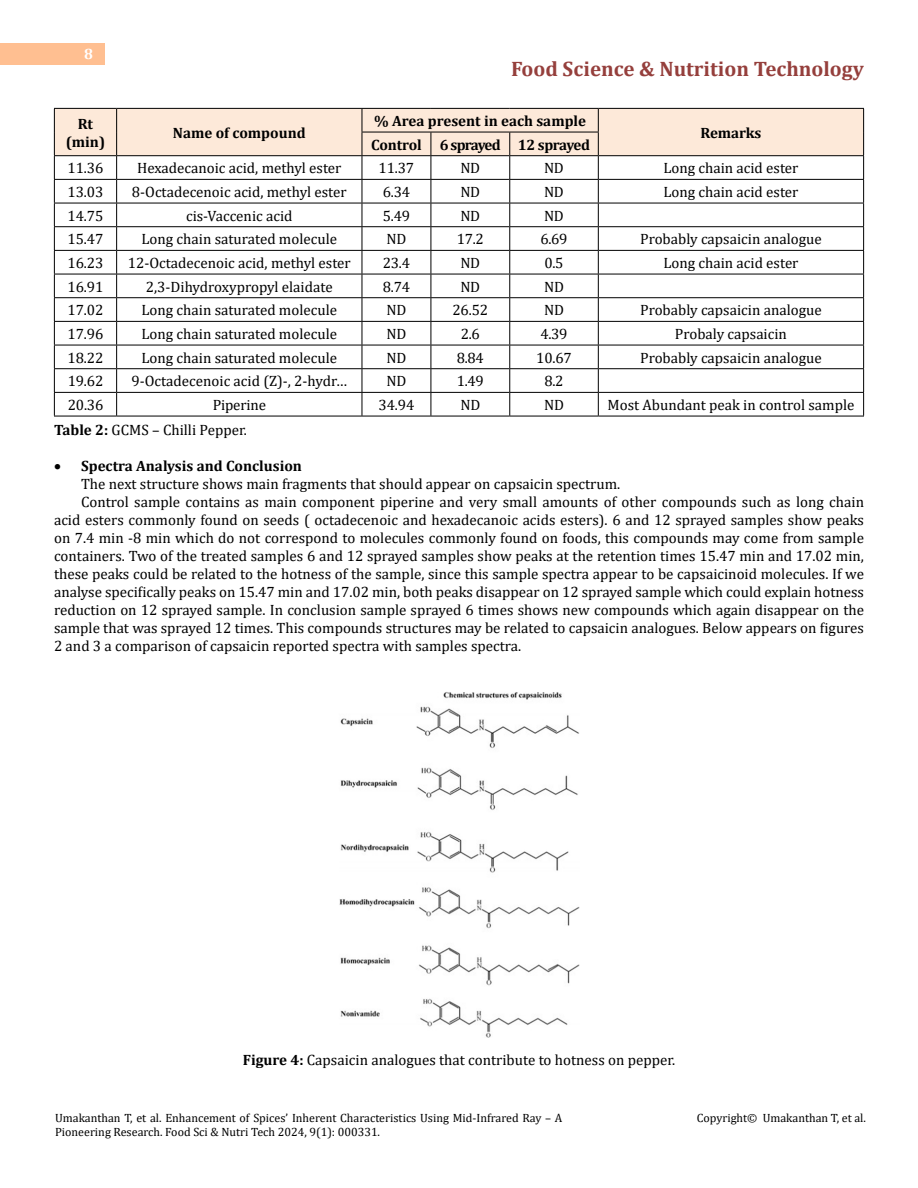
<style>
.page{position:relative;width:918px;height:1188px;background:#fff}
.page>*{position:absolute;margin:0;border:0;box-sizing:border-box;transform-origin:0 0}
.t1{font:700 21px "Cambria";color:#953f3c}
.t2{font:15px "Cambria";color:#000}
.t3{font:700 15px/18px "Cambria";color:#000;text-align:center}
.t4{font:700 15px "Cambria";letter-spacing:-.025em;color:#000}
.t5{font:700 15px "Cambria";color:#fff}
.t6{font:12px/14.4px "Cambria";color:#000}
.s1{font-weight:700}
</style>
<div class="page">
<div style="left:0;top:43px;width:105px;height:21px;background:#ffbf91"></div>
<svg style="left:54px;top:108px;width:810px;height:308px"></svg>
<hr style="left:54px;top:416px;width:63px;height:1px;background:#000">
<hr style="left:117px;top:416px;width:245px;height:1px;background:#000">
<hr style="left:362px;top:416px;width:69px;height:1px;background:#000">
<hr style="left:431px;top:416px;width:79px;height:1px;background:#000">
<hr style="left:510px;top:416px;width:88px;height:1px;background:#000">
<hr style="left:598px;top:416px;width:266px;height:1px;background:#000">
<img style="left:339px;top:692px;width:241px;height:346px">
<p class="t5" style="left:84px;top:44px;width:10px">8</p>
<p class="t3" style="left:66px;top:114px;width:41px">Rt (min)</p>
<p class="t3" style="left:173px;top:123px;width:134px">Name of compound</p>
<h1 class="t1" style="left:511px;top:54px;width:354px">Food Science &amp; Nutrition Technology</h1>
<p class="t3" style="left:374px;top:111px;width:214px">% Area present in each sample</p>
<p class="t4" style="left:371px;top:134px;width:220px">Control 6 sprayed 12 sprayed</p>
<p class="t3" style="left:701px;top:123px;width:62px">Remarks</p>
<p class="t2" style="left:68px;top:159px;width:37px">11.36</p>
<p class="t2" style="left:137px;top:159px;width:206px">Hexadecanoic acid, methyl ester</p>
<p class="t2" style="left:379px;top:159px;width:37px">11.37</p>
<p class="t2" style="left:460px;top:159px;width:21px">ND</p>
<p class="t2" style="left:544px;top:159px;width:21px">ND</p>
<p class="t2" style="left:663px;top:159px;width:137px">Long chain acid ester</p>
<p class="t2" style="left:68px;top:183px;width:37px">13.03</p>
<p class="t2" style="left:132px;top:183px;width:216px">8-Octadecenoic acid, methyl ester</p>
<p class="t2" style="left:383px;top:183px;width:29px">6.34</p>
<p class="t2" style="left:460px;top:183px;width:21px">ND</p>
<p class="t2" style="left:544px;top:183px;width:21px">ND</p>
<p class="t2" style="left:663px;top:183px;width:137px">Long chain acid ester</p>
<p class="t2" style="left:68px;top:207px;width:37px">14.75</p>
<p class="t2" style="left:186px;top:207px;width:108px">cis-Vaccenic acid</p>
<p class="t2" style="left:383px;top:207px;width:29px">5.49</p>
<p class="t2" style="left:460px;top:207px;width:21px">ND</p>
<p class="t2" style="left:544px;top:207px;width:21px">ND</p>
<p class="t2" style="left:68px;top:230px;width:37px">15.47</p>
<p class="t2" style="left:142px;top:230px;width:197px">Long chain saturated molecule</p>
<p class="t2" style="left:387px;top:230px;width:21px">ND</p>
<p class="t2" style="left:457px;top:230px;width:29px">17.2</p>
<p class="t2" style="left:540px;top:230px;width:29px">6.69</p>
<p class="t2" style="left:640px;top:230px;width:183px">Probably capsaicin analogue</p>
<p class="t2" style="left:68px;top:254px;width:37px">16.23</p>
<p class="t2" style="left:128px;top:254px;width:225px">12-Octadecenoic acid, methyl ester</p>
<p class="t2" style="left:383px;top:254px;width:29px">23.4</p>
<p class="t2" style="left:460px;top:254px;width:21px">ND</p>
<p class="t2" style="left:545px;top:254px;width:20px">0.5</p>
<p class="t2" style="left:663px;top:254px;width:137px">Long chain acid ester</p>
<p class="t2" style="left:68px;top:278px;width:37px">16.91</p>
<p class="t2" style="left:146px;top:278px;width:188px">2,3-Dihydroxypropyl elaidate</p>
<p class="t2" style="left:383px;top:278px;width:29px">8.74</p>
<p class="t2" style="left:460px;top:278px;width:21px">ND</p>
<p class="t2" style="left:544px;top:278px;width:21px">ND</p>
<p class="t2" style="left:68px;top:301px;width:37px">17.02</p>
<p class="t2" style="left:142px;top:301px;width:197px">Long chain saturated molecule</p>
<p class="t2" style="left:387px;top:301px;width:21px">ND</p>
<p class="t2" style="left:453px;top:301px;width:37px">26.52</p>
<p class="t2" style="left:544px;top:301px;width:21px">ND</p>
<p class="t2" style="left:640px;top:301px;width:183px">Probably capsaicin analogue</p>
<p class="t2" style="left:68px;top:325px;width:37px">17.96</p>
<p class="t2" style="left:142px;top:325px;width:197px">Long chain saturated molecule</p>
<p class="t2" style="left:387px;top:325px;width:21px">ND</p>
<p class="t2" style="left:461px;top:325px;width:21px">2.6</p>
<p class="t2" style="left:541px;top:325px;width:29px">4.39</p>
<p class="t2" style="left:675px;top:325px;width:114px">Probaly capsaicin</p>
<p class="t2" style="left:68px;top:349px;width:37px">18.22</p>
<p class="t2" style="left:142px;top:349px;width:197px">Long chain saturated molecule</p>
<p class="t2" style="left:387px;top:349px;width:21px">ND</p>
<p class="t2" style="left:457px;top:349px;width:29px">8.84</p>
<p class="t2" style="left:536px;top:349px;width:37px">10.67</p>
<p class="t2" style="left:640px;top:349px;width:183px">Probably capsaicin analogue</p>
<p class="t2" style="left:68px;top:372px;width:37px">19.62</p>
<p class="t2" style="left:132px;top:372px;width:217px">9-Octadecenoic acid (Z)-, 2-hydr…</p>
<p class="t2" style="left:387px;top:372px;width:21px">ND</p>
<p class="t2" style="left:457px;top:372px;width:29px">1.49</p>
<p class="t2" style="left:545px;top:372px;width:21px">8.2</p>
<p class="t2" style="left:68px;top:396px;width:37px">20.36</p>
<p class="t2" style="left:213px;top:396px;width:55px">Piperine</p>
<p class="t2" style="left:379px;top:396px;width:37px">34.94</p>
<p class="t2" style="left:461px;top:396px;width:21px">ND</p>
<p class="t2" style="left:544px;top:396px;width:21px">ND</p>
<p class="t2" style="left:608px;top:396px;width:248px">Most Abundant peak in control sample</p>
<p class="t2" style="left:54px;top:421px;width:194px"><span class="s1">Table 2:</span> GCMS – Chilli Pepper.</p>
<p class="t3" style="left:54px;top:457px;width:249px">• Spectra Analysis and Conclusion</p>
<p class="t2" style="left:81px;top:475px;width:541px">The next structure shows main fragments that should appear on capsaicin spectrum.</p>
<p class="t2" style="left:81px;top:493px;width:784px">Control sample contains as main component piperine and very small amounts of other compounds such as long chain</p>
<p class="t2" style="left:54px;top:511px;width:812px">acid esters commonly found on seeds ( octadecenoic and hexadecanoic acids esters). 6 and 12 sprayed samples show peaks</p>
<p class="t2" style="left:54px;top:529px;width:811px">on 7.4 min -8 min which do not correspond to molecules commonly found on foods, this compounds may come from sample</p>
<p class="t2" style="left:54px;top:547px;width:812px">containers. Two of the treated samples 6 and 12 sprayed samples show peaks at the retention times 15.47 min and 17.02 min,</p>
<p class="t2" style="left:54px;top:565px;width:811px">these peaks could be related to the hotness of the sample, since this sample spectra appear to be capsaicinoid molecules. If we</p>
<p class="t2" style="left:54px;top:583px;width:812px">analyse specifically peaks on 15.47 min and 17.02 min, both peaks disappear on 12 sprayed sample which could explain hotness</p>
<p class="t2" style="left:54px;top:601px;width:811px">reduction on 12 sprayed sample. In conclusion sample sprayed 6 times shows new compounds which again disappear on the</p>
<p class="t2" style="left:54px;top:619px;width:812px">sample that was sprayed 12 times. This compounds structures may be related to capsaicin analogues. Below appears on figures</p>
<p class="t2" style="left:54px;top:637px;width:469px">2 and 3 a comparison of capsaicin reported spectra with samples spectra.</p>
<p class="t2" style="left:243px;top:1051px;width:434px"><span class="s1">Figure 4:</span> Capsaicin analogues that contribute to hotness on pepper.</p>
<p class="t6" style="left:55px;top:1111px;width:509px">Umakanthan T, et al. Enhancement of Spices’ Inherent Characteristics Using Mid-Infrared Ray – A<br>Pioneering Research. Food Sci &amp; Nutri Tech 2024, 9(1): 000331.</p>
<p class="t6" style="left:697px;top:1111px;width:171px">Copyright© Umakanthan T, et al.</p>
</div>
